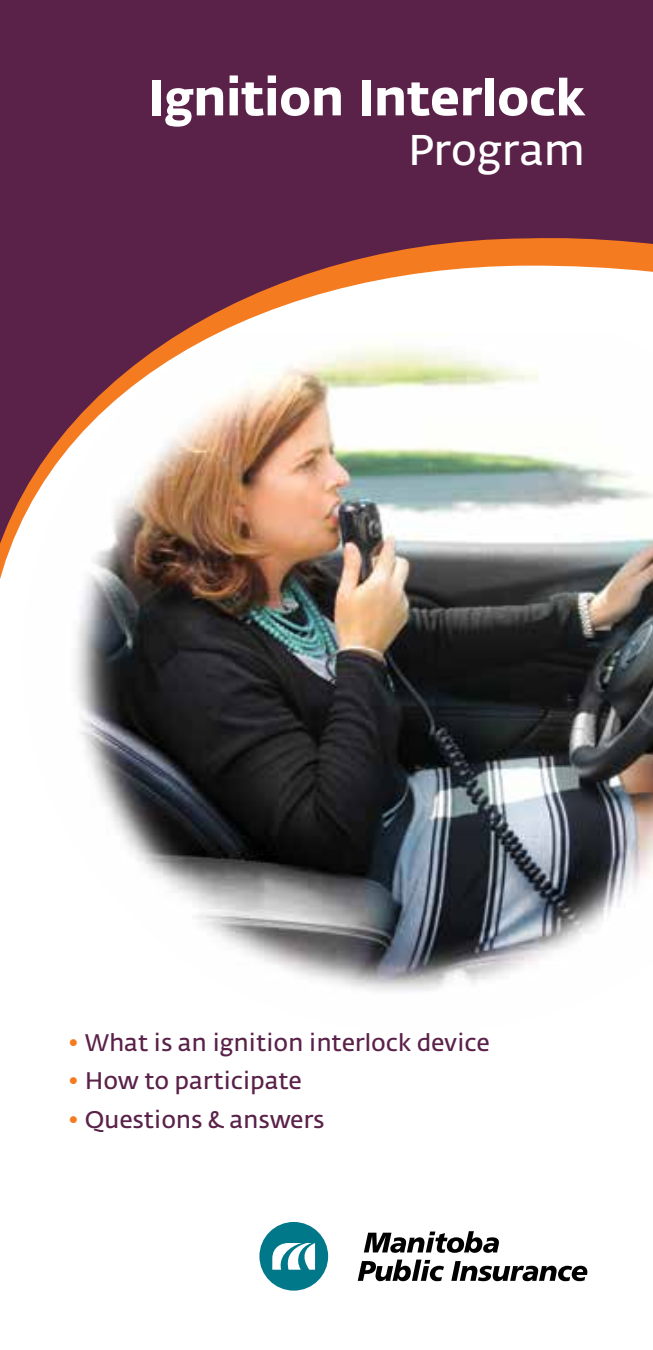
<style>
.page{position:relative;width:653px;height:1350px;background:#fff}
.page>*{position:absolute;margin:0;border:0;box-sizing:border-box;transform-origin:0 0}
.t1{font:700 50px "Fedra Sans Alt";letter-spacing:-.005em;color:#fff}
.t2{font:42.5px "Fedra Sans Alt";letter-spacing:-.005em;color:#fff}
.t3{font:23.75px "Fedra Sans Alt Normal TF";letter-spacing:-.01em;color:#5a2149}
.s1{color:#f47b20}
</style>
<div class="page">
<img style="left:76px;top:653px;width:576px;height:339px">
<div style="left:0;top:0;width:652px;height:234px;background:#5a2149"></div>
<img style="left:0;top:234px;width:652px;height:419px">
<div style="left:259px;top:1222px;width:69px;height:69px;background:#00788a;border-radius:50%"></div>
<svg style="left:272px;top:1243px;width:43px;height:27px"></svg>
<svg style="left:357px;top:1260px;width:87px;height:21px"></svg>
<svg style="left:451px;top:1261px;width:136px;height:20px"></svg>
<svg style="left:364px;top:1231px;width:135px;height:22px"></svg>
<h1 class="t1" style="left:148px;top:68px;width:439px">Ignition Interlock</h1>
<h2 class="t2" style="left:407px;top:127px;width:179px">Program</h2>
<p class="t3" style="left:68px;top:1030px;width:424px"><span class="s1">•</span> What is an ignition interlock device</p>
<p class="t3" style="left:68px;top:1068px;width:236px"><span class="s1">•</span> How to participate</p>
<p class="t3" style="left:68px;top:1106px;width:258px"><span class="s1">•</span> Questions &amp; answers</p>
</div>
